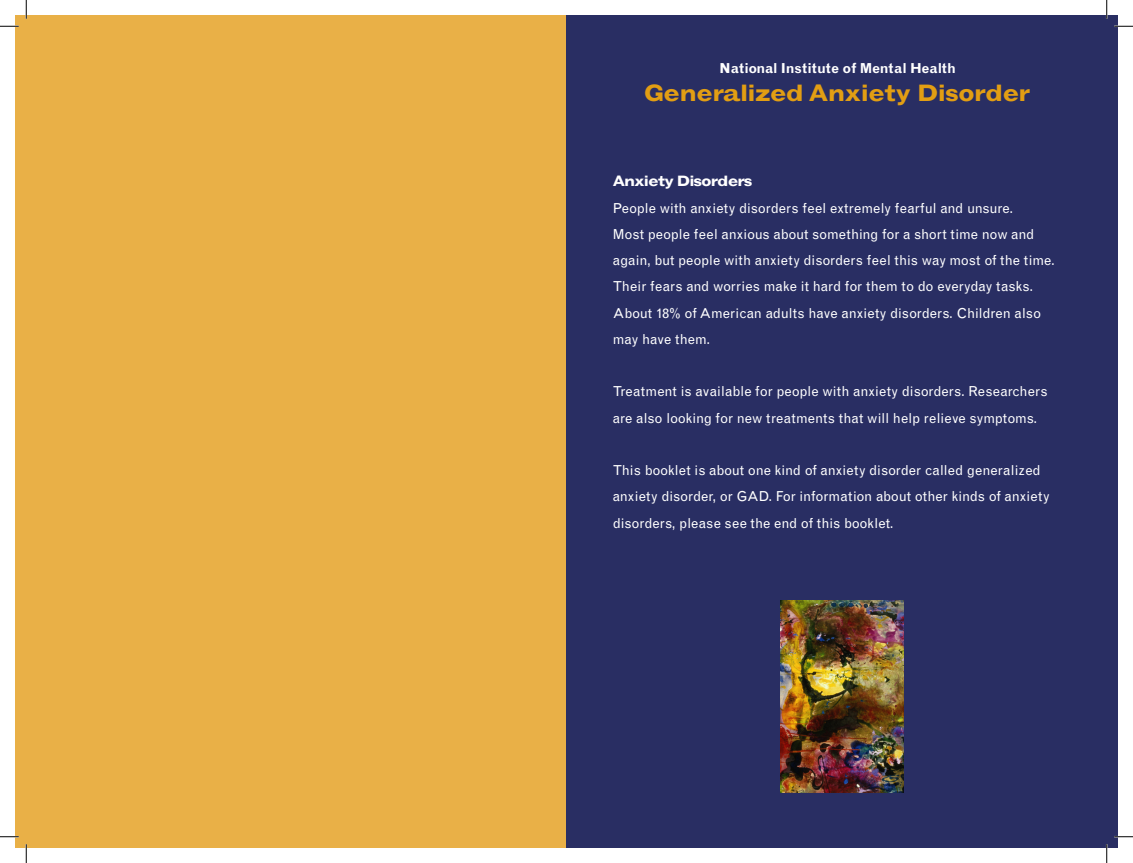
<style>
.page{position:relative;width:1133px;height:863px;background:#fff}
.page>*{position:absolute;margin:0;border:0;box-sizing:border-box;transform-origin:0 0}
.t1{font:700 expanded 23.75px "Grotesque";letter-spacing:-.03em;color:#e29e13}
.t2{font:700 expanded 15px "Grotesque";letter-spacing:-.065em;color:#fff}
.t3{font:13.75px/26.2px "Grotesque";color:#fff}
.t4{font:700 13.75px "Grotesque";letter-spacing:-.01em;color:#fff}
</style>
<div class="page">
<div style="left:15px;top:15px;width:551px;height:833px;background:#e9b047"></div>
<div style="left:566px;top:15px;width:552px;height:833px;background:#292e63"></div>
<img style="left:780px;top:600px;width:123px;height:192px">
<svg style="left:0;top:25px;width:19px;height:2px"></svg>
<svg style="left:1114px;top:25px;width:18px;height:2px"></svg>
<svg style="left:0;top:836px;width:19px;height:1px"></svg>
<svg style="left:1114px;top:836px;width:18px;height:1px"></svg>
<svg style="left:25px;top:0;width:2px;height:19px"></svg>
<svg style="left:25px;top:844px;width:2px;height:18px"></svg>
<svg style="left:1106px;top:0;width:1px;height:19px"></svg>
<svg style="left:1106px;top:844px;width:1px;height:18px"></svg>
<p class="t4" style="left:719px;top:60px;width:238px">National Institute of Mental Health</p>
<p class="t1" style="left:644px;top:79px;width:388px">Generalized Anxiety Disorder</p>
<p class="t2" style="left:612px;top:172px;width:141px">Anxiety Disorders</p>
<p class="t3" style="left:612px;top:195px;width:443px">People with anxiety disorders feel extremely fearful and unsure.<br>Most people feel anxious about something for a short time now and again, but people with anxiety disorders feel this way most of the time.<br>Their fears and worries make it hard for them to do everyday tasks.<br>About 18% of American adults have anxiety disorders. Children also may have them.</p>
<p class="t3" style="left:612px;top:378px;width:436px">Treatment is available for people with anxiety disorders. Researchers are also looking for new treatments that will help relieve symptoms.</p>
<p class="t3" style="left:612px;top:457px;width:438px">This booklet is about one kind of anxiety disorder called generalized anxiety disorder, or GAD. For information about other kinds of anxiety disorders, please see the end of this booklet.</p>
</div>
